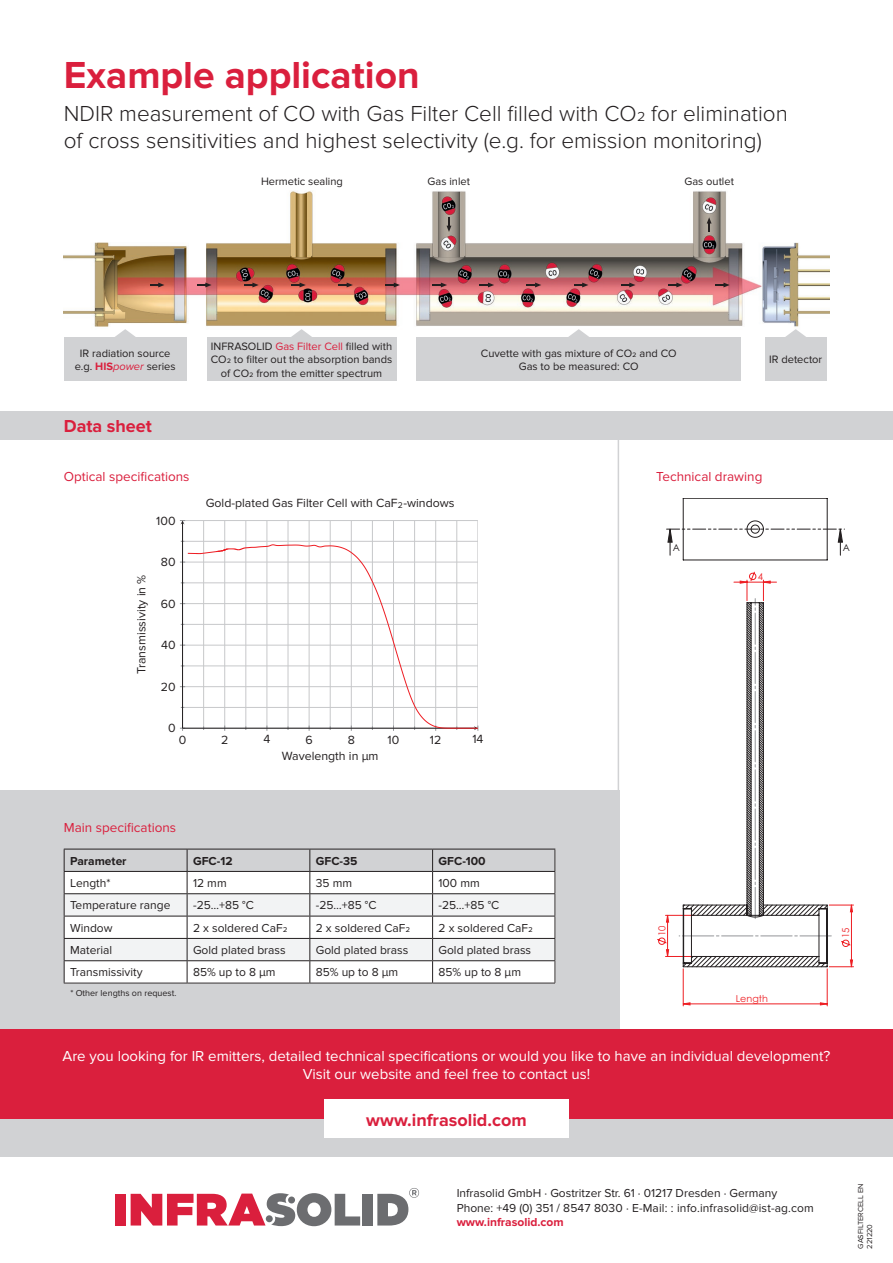
<style>
.page{position:relative;width:893px;height:1263px;background:#fff}
.page>*{position:absolute;margin:0;border:0;box-sizing:border-box;transform-origin:0 0}
.t1{font:700 39px "Proxima Nova";color:#da1f3d}
.t2{font:300 22.5px/27px "Proxima Nova";color:#231f20}
.t3{font:700 18px "Proxima Nova";color:#da1f3d}
.t4{font:15px/18px "Proxima Nova";color:#fff;text-align:center}
.t5{font:13.5px "Proxima Nova";color:#da1f3d}
.t6{font:12.3px "Proxima Nova";color:#231f20}
.t7{font:12px/14.4px "Proxima Nova";color:#231f20}
.t8{font:700 12px "Proxima Nova";color:#231f20}
.t9{font:700 12px "Proxima Nova";color:#da1f3d}
.t10{font:11.1px/13.4px "Proxima Nova";color:#231f20;text-align:center}
.t11{font:9.6px "Century Gothic";color:#ee1e23}
.t12{font:9.6px "Century Gothic";color:#231f20}
.t13{font:9px "Proxima Nova";color:#231f20}
.t14{font:7.5px/9px "Proxima Nova";color:#231f20}
.s1{font-weight:700;color:#da1f3d}
.s2{font-style:italic;color:#da1f3d}
.s3{color:#da1f3d}
</style>
<div class="page">
<div style="left:0;top:790px;width:619px;height:239px;background:#d1d2d4"></div>
<div style="left:0;top:411px;width:893px;height:28px;background:#d1d2d4"></div>
<div style="left:0;top:1031px;width:893px;height:126px;background:#d1d2d4"></div>
<div style="left:0;top:1029px;width:893px;height:89px;background:#da1f3d"></div>
<div style="left:324px;top:1099px;width:245px;height:38px;background:#fff"></div>
<svg style="left:64px;top:849px;width:492px;height:134px"></svg>
<hr style="left:64px;top:983px;width:123px;height:1px;background:#231f20">
<hr style="left:187px;top:983px;width:123px;height:1px;background:#231f20">
<hr style="left:310px;top:983px;width:123px;height:1px;background:#231f20">
<hr style="left:433px;top:983px;width:122px;height:1px;background:#231f20">
<hr style="left:683px;top:969px;width:1px;height:37px;background:#ee1e23">
<hr style="left:827px;top:969px;width:1px;height:37px;background:#ee1e23">
<svg style="left:684px;top:1003px;width:143px;height:2px"></svg>
<svg style="left:657px;top:571px;width:196px;height:396px"></svg>
<svg style="left:666px;top:498px;width:178px;height:62px"></svg>
<svg style="left:683px;top:602px;width:145px;height:365px"></svg>
<img style="left:64px;top:191px;width:765px;height:160px">
<div style="left:64px;top:337px;width:123px;height:44px;background:#d1d2d4"></div>
<div style="left:207px;top:337px;width:190px;height:44px;background:#d1d2d4"></div>
<div style="left:765px;top:337px;width:61px;height:44px;background:#d1d2d4"></div>
<svg style="left:114px;top:329px;width:22px;height:8px"></svg>
<svg style="left:291px;top:329px;width:21px;height:8px"></svg>
<svg style="left:785px;top:329px;width:21px;height:8px"></svg>
<svg style="left:447px;top:217px;width:4px;height:15px"></svg>
<svg style="left:707px;top:217px;width:5px;height:15px"></svg>
<svg style="left:150px;top:283px;width:14px;height:4px"></svg>
<svg style="left:197px;top:283px;width:15px;height:4px"></svg>
<svg style="left:244px;top:283px;width:15px;height:4px"></svg>
<svg style="left:291px;top:283px;width:15px;height:4px"></svg>
<svg style="left:338px;top:283px;width:15px;height:4px"></svg>
<svg style="left:385px;top:283px;width:15px;height:4px"></svg>
<svg style="left:432px;top:283px;width:15px;height:4px"></svg>
<svg style="left:480px;top:283px;width:14px;height:4px"></svg>
<svg style="left:527px;top:283px;width:14px;height:4px"></svg>
<svg style="left:574px;top:283px;width:14px;height:4px"></svg>
<svg style="left:621px;top:283px;width:14px;height:4px"></svg>
<svg style="left:668px;top:283px;width:15px;height:4px"></svg>
<svg style="left:715px;top:283px;width:15px;height:4px"></svg>
<hr style="left:618px;top:439px;width:1px;height:351px;background:#d1d2d4">
<div style="left:115px;top:1194px;width:11px;height:31px;background:#da1f3d"></div>
<div style="left:362px;top:1194px;width:11px;height:31px;background:#6c6d70"></div>
<svg style="left:131px;top:1193px;width:229px;height:33px"></svg>
<svg style="left:377px;top:1188px;width:42px;height:37px"></svg>
<hr style="left:203px;top:520px;width:1px;height:208px;background:#c7c8ca">
<hr style="left:246px;top:520px;width:1px;height:208px;background:#c7c8ca">
<hr style="left:288px;top:520px;width:1px;height:208px;background:#c7c8ca">
<hr style="left:330px;top:520px;width:1px;height:208px;background:#c7c8ca">
<hr style="left:372px;top:520px;width:1px;height:208px;background:#c7c8ca">
<hr style="left:414px;top:520px;width:1px;height:208px;background:#c7c8ca">
<hr style="left:457px;top:520px;width:1px;height:208px;background:#c7c8ca">
<hr style="left:183px;top:520px;width:1px;height:208px;background:#c7c8ca">
<hr style="left:224px;top:520px;width:1px;height:208px;background:#c7c8ca">
<hr style="left:267px;top:520px;width:1px;height:208px;background:#c7c8ca">
<hr style="left:309px;top:520px;width:1px;height:208px;background:#c7c8ca">
<hr style="left:351px;top:520px;width:1px;height:208px;background:#c7c8ca">
<hr style="left:393px;top:520px;width:1px;height:208px;background:#c7c8ca">
<hr style="left:435px;top:520px;width:1px;height:208px;background:#c7c8ca">
<hr style="left:478px;top:520px;width:1px;height:208px;background:#c7c8ca">
<hr style="left:183px;top:707px;width:295px;height:1px;background:#c7c8ca">
<hr style="left:183px;top:666px;width:295px;height:1px;background:#c7c8ca">
<hr style="left:183px;top:624px;width:295px;height:1px;background:#c7c8ca">
<hr style="left:183px;top:583px;width:295px;height:1px;background:#c7c8ca">
<hr style="left:183px;top:541px;width:295px;height:1px;background:#c7c8ca">
<hr style="left:183px;top:686px;width:295px;height:1px;background:#c7c8ca">
<hr style="left:183px;top:645px;width:295px;height:1px;background:#c7c8ca">
<hr style="left:183px;top:603px;width:295px;height:1px;background:#c7c8ca">
<hr style="left:183px;top:562px;width:295px;height:1px;background:#c7c8ca">
<hr style="left:183px;top:520px;width:295px;height:1px;background:#c7c8ca">
<hr style="left:183px;top:728px;width:292px;height:1px;background:#231f20">
<svg style="left:474px;top:725px;width:5px;height:6px"></svg>
<hr style="left:182px;top:523px;width:1px;height:205px;background:#231f20">
<svg style="left:180px;top:520px;width:5px;height:4px"></svg>
<svg style="left:187px;top:543px;width:291px;height:185px"></svg>
<div style="left:416px;top:337px;width:325px;height:44px;background:#d1d2d4"></div>
<svg style="left:568px;top:329px;width:22px;height:8px"></svg>
<h1 class="t1" style="left:64px;top:53px;width:357px">Example application</h1>
<h2 class="t2" style="left:64px;top:100px;width:726px">NDIR measurement of CO with Gas Filter Cell filled with CO2 for elimination of cross sensitivities and highest selectivity (e.g. for emission monitoring)</h2>
<p class="t10" style="left:261px;top:175px;width:83px">Hermetic sealing</p>
<p class="t10" style="left:428px;top:175px;width:44px">Gas inlet</p>
<p class="t10" style="left:684px;top:175px;width:51px">Gas outlet</p>
<p class="t10" style="left:75px;top:347px;width:102px">IR radiation source e.g. <span class="s1">HIS</span><span class="s2">power</span> series</p>
<p class="t10" style="left:211px;top:340px;width:183px">INFRASOLID <span class="s3">Gas Filter Cell</span> filled with<br>CO2 to filter out the absorption bands of CO2 from the emitter spectrum</p>
<p class="t10" style="left:481px;top:347px;width:197px">Cuvette with gas mixture of CO2 and CO<br>Gas to be measured: CO</p>
<p class="t10" style="left:769px;top:353px;width:55px">IR detector</p>
<h3 class="t3" style="left:64px;top:416px;width:90px">Data sheet</h3>
<p class="t5" style="left:64px;top:468px;width:127px">Optical specifications</p>
<p class="t5" style="left:656px;top:468px;width:108px">Technical drawing</p>
<p class="t6" style="left:156px;top:513px;width:21px">100</p>
<p class="t6" style="left:206px;top:495px;width:250px">Gold-plated Gas Filter Cell with CaF<sub>2</sub>-windows</p>
<p class="t6" style="left:134px;top:674px;width:101px;rotate:-90deg">Transmissivity in %</p>
<p class="t6" style="left:161px;top:555px;width:16px">80</p>
<p class="t6" style="left:161px;top:596px;width:16px">60</p>
<p class="t6" style="left:161px;top:638px;width:16px">40</p>
<p class="t6" style="left:161px;top:680px;width:16px">20</p>
<p class="t6" style="left:168px;top:721px;width:9px">0</p>
<p class="t6" style="left:179px;top:732px;width:9px">0</p>
<p class="t6" style="left:221px;top:732px;width:9px">2</p>
<p class="t6" style="left:263px;top:732px;width:8px">4</p>
<p class="t6" style="left:305px;top:732px;width:9px">6</p>
<p class="t6" style="left:348px;top:732px;width:9px">8</p>
<p class="t6" style="left:388px;top:732px;width:13px">10</p>
<p class="t6" style="left:430px;top:732px;width:13px">12</p>
<p class="t6" style="left:472px;top:732px;width:13px">14</p>
<p class="t6" style="left:282px;top:749px;width:98px">Wavelength in µm</p>
<p class="t12" style="left:673px;top:541px;width:9px">A</p>
<p class="t12" style="left:843px;top:541px;width:9px">A</p>
<p class="t11" style="left:758px;top:570px;width:7px">4</p>
<p class="t5" style="left:64px;top:819px;width:114px">Main specifications</p>
<p class="t8" style="left:70px;top:854px;width:58px">Parameter</p>
<p class="t8" style="left:193px;top:854px;width:41px">GFC-12</p>
<p class="t8" style="left:316px;top:854px;width:43px">GFC-35</p>
<p class="t8" style="left:439px;top:854px;width:49px">GFC-100</p>
<p class="t7" style="left:70px;top:876px;width:42px">Length*</p>
<p class="t7" style="left:193px;top:876px;width:35px">12 mm</p>
<p class="t7" style="left:316px;top:876px;width:38px">35 mm</p>
<p class="t7" style="left:439px;top:876px;width:43px">100 mm</p>
<p class="t7" style="left:70px;top:898px;width:102px">Temperature range</p>
<p class="t7" style="left:193px;top:898px;width:62px">-25…+85 °C</p>
<p class="t7" style="left:316px;top:898px;width:62px">-25…+85 °C</p>
<p class="t7" style="left:439px;top:898px;width:62px">-25…+85 °C</p>
<p class="t7" style="left:70px;top:920px;width:44px">Window</p>
<p class="t7" style="left:193px;top:920px;width:96px">2 x soldered CaF2</p>
<p class="t7" style="left:316px;top:920px;width:96px">2 x soldered CaF2</p>
<p class="t7" style="left:439px;top:920px;width:96px">2 x soldered CaF2</p>
<p class="t7" style="left:70px;top:943px;width:43px">Material</p>
<p class="t7" style="left:193px;top:943px;width:94px">Gold plated brass</p>
<p class="t7" style="left:316px;top:943px;width:94px">Gold plated brass</p>
<p class="t7" style="left:439px;top:943px;width:94px">Gold plated brass</p>
<p class="t7" style="left:70px;top:965px;width:74px">Transmissivity</p>
<p class="t7" style="left:193px;top:965px;width:84px">85% up to 8 μm</p>
<p class="t7" style="left:316px;top:965px;width:84px">85% up to 8 μm</p>
<p class="t7" style="left:438px;top:965px;width:84px">85% up to 8 μm</p>
<p class="t13" style="left:70px;top:988px;width:108px">* Other lengths on request.</p>
<p class="t11" style="left:655px;top:936px;width:12px;rotate:-90deg">10</p>
<p class="t11" style="left:839px;top:938px;width:12px;rotate:-90deg">15</p>
<p class="t11" style="left:736px;top:991px;width:34px">Length</p>
<p class="t4" style="left:62px;top:1048px;width:769px">Are you looking for IR emitters, detailed technical specifications or would you like to have an individual development?<br>Visit our website and feel free to contact us!</p>
<h3 class="t3" style="left:366px;top:1109px;width:162px">www.infrasolid.com</h3>
<p class="t7" style="left:457px;top:1186px;width:359px">Infrasolid GmbH · Gostritzer Str. 61 · 01217 Dresden · Germany<br>Phone: +49 (0) 351 / 8547 8030 · E-Mail: : info.infrasolid@ist-ag.com</p>
<p class="t9" style="left:457px;top:1215px;width:108px">www.infrasolid.com</p>
<p class="t14" style="left:856px;top:1249px;width:67px;rotate:-90deg">GASFILTERCELL EN<br>221220</p>
</div>
